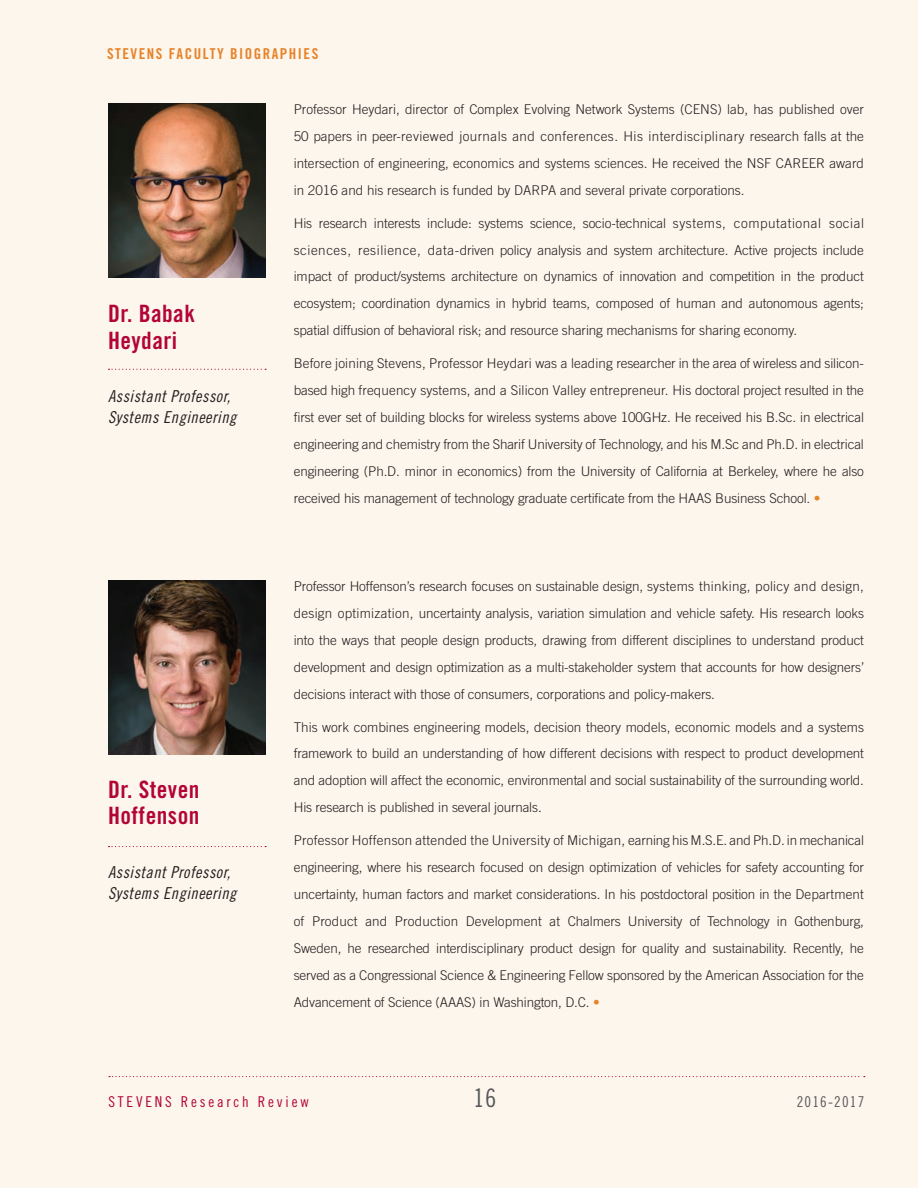
<style>
.page{position:relative;width:918px;height:1188px;background:#fdf6ed}
.page>*{position:absolute;margin:0;border:0;box-sizing:border-box;transform-origin:0 0}
.t1{font:25.5px "Trade Gothic Cond Eighteen";color:#57585a}
.t2{font:23.85px "Trade Gothic Bold Cond Twenty";letter-spacing:.02em;color:#b30437}
.t3{font:16.5px "Trade Gothic Cond Eighteen Obl";letter-spacing:.03em;color:#231f20}
.t4{font:15px "Trade Gothic Bold Cond Twenty";letter-spacing:.1em;color:#e7842a}
.t5{font:15px "Trade Gothic Cond Eighteen";letter-spacing:.19em;color:#b30437}
.t6{font:15px "Trade Gothic Cond Eighteen";letter-spacing:.08em;color:#57585a}
.t7{font:300 13.5px/26.8px "Trade Gothic";letter-spacing:-.01em;color:#231f20;text-align:justify}
.s1{color:#e7842a}
</style>
<div class="page">
<img style="left:108px;top:104px;width:158px;height:174px">
<svg style="left:109px;top:369px;width:157px;height:1px"></svg>
<img style="left:108px;top:580px;width:158px;height:175px">
<svg style="left:109px;top:846px;width:157px;height:1px"></svg>
<svg style="left:109px;top:1076px;width:756px;height:1px"></svg>
<p class="t4" style="left:107px;top:45px;width:213px">STEVENS FACULTY BIOGRAPHIES</p>
<p class="t2" style="left:108px;top:299px;width:89px">Dr. Babak</p>
<p class="t2" style="left:108px;top:326px;width:71px">Heydari</p>
<p class="t3" style="left:108px;top:387px;width:124px">Assistant Professor,</p>
<p class="t3" style="left:108px;top:408px;width:130px">Systems Engineering</p>
<p class="t2" style="left:108px;top:775px;width:93px">Dr. Steven</p>
<p class="t2" style="left:108px;top:801px;width:93px">Hoffenson</p>
<p class="t3" style="left:108px;top:863px;width:124px">Assistant Professor,</p>
<p class="t3" style="left:108px;top:883px;width:130px">Systems Engineering</p>
<p class="t7" style="left:294px;top:96px;width:572px">Professor Heydari, director of Complex Evolving Network Systems (CENS) lab, has published over 50 papers in peer-reviewed journals and conferences. His interdisciplinary research falls at the intersection of engineering, economics and systems sciences. He received the NSF CAREER award in 2016 and his research is funded by DARPA and several private corporations.</p>
<p class="t7" style="left:294px;top:209px;width:572px">His research interests include: systems science, socio-technical systems, computational social sciences, resilience, data-driven policy analysis and system architecture. Active projects include impact of product/systems architecture on dynamics of innovation and competition in the product ecosystem; coordination dynamics in hybrid teams, composed of human and autonomous agents; spatial diffusion of behavioral risk; and resource sharing mechanisms for sharing economy.</p>
<p class="t7" style="left:294px;top:350px;width:572px">Before joining Stevens, Professor Heydari was a leading researcher in the area of wireless and silicon&shy;based high frequency systems, and a Silicon Valley entrepreneur. His doctoral project resulted in the first ever set of building blocks for wireless systems above 100GHz. He received his B.Sc. in electrical engineering and chemistry from the Sharif University of Technology, and his M.Sc and Ph.D. in electrical engineering (Ph.D. minor in economics) from the University of California at Berkeley, where he also received his management of technology graduate certificate from the HAAS Business School. <span class="s1">•</span></p>
<p class="t7" style="left:294px;top:573px;width:572px">Professor Hoffenson’s research focuses on sustainable design, systems thinking, policy and design, design optimization, uncertainty analysis, variation simulation and vehicle safety. His research looks into the ways that people design products, drawing from different disciplines to understand product development and design optimization as a multi-stakeholder system that accounts for how designers’ decisions interact with those of consumers, corporations and policy-makers.</p>
<p class="t7" style="left:294px;top:713px;width:572px">This work combines engineering models, decision theory models, economic models and a systems framework to build an understanding of how different decisions with respect to product development and adoption will affect the economic, environmental and social sustainability of the surrounding world.<br>His research is published in several journals.</p>
<p class="t7" style="left:294px;top:827px;width:572px">Professor Hoffenson attended the University of Michigan, earning his M.S.E. and Ph.D. in mechanical engineering, where his research focused on design optimization of vehicles for safety accounting for uncertainty, human factors and market considerations. In his postdoctoral position in the Department of Product and Production Development at Chalmers University of Technology in Gothenburg, Sweden, he researched interdisciplinary product design for quality and sustainability. Recently, he served as a Congressional Science &amp; Engineering Fellow sponsored by the American Association for the Advancement of Science (AAAS) in Washington, D.C. <span class="s1">•</span></p>
<p class="t5" style="left:108px;top:1093px;width:202px">STEVENS Research Review</p>
<p class="t1" style="left:473px;top:1083px;width:25px">16</p>
<p class="t6" style="left:797px;top:1092px;width:69px">2016-2017</p>
</div>
